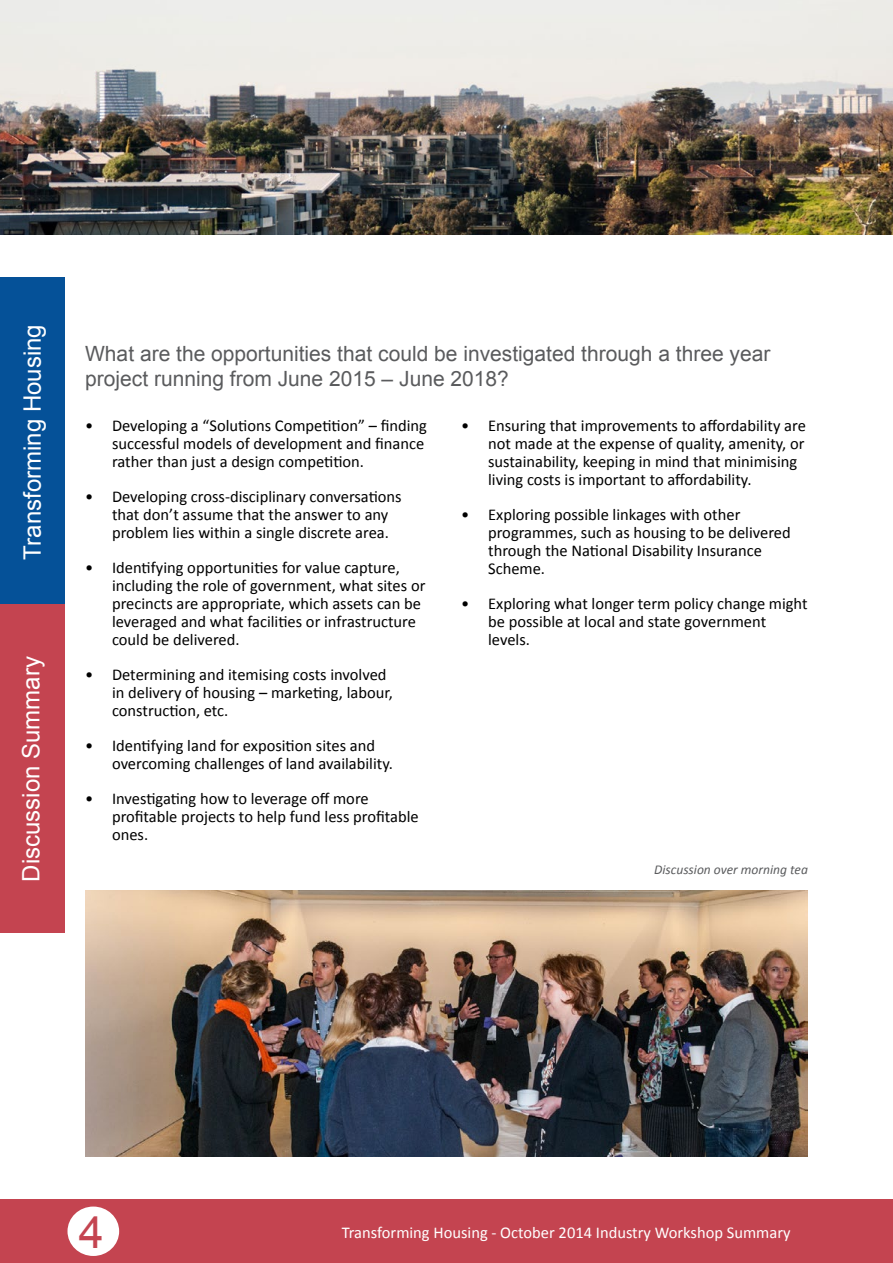
<style>
.page{position:relative;width:893px;height:1263px;background:#fff}
.page>*{position:absolute;margin:0;border:0;box-sizing:border-box;transform-origin:0 0}
.t1{font:45px "Arial";color:#c44450}
.t2{font:24px "Arial";color:#fff}
.t3{font:21px/25.2px "Arial";color:#5a5b5d}
.t4{font:16.5px/18px "Calibri";color:#000}
.t5{font:16.5px "Calibri";color:#fff}
.t6{font:italic 13.5px "Calibri";color:#5a5b5d}
</style>
<div class="page">
<div style="left:0;top:277px;width:65px;height:329px;background:#055198"></div>
<div style="left:0;top:1199px;width:893px;height:64px;background:#c44450"></div>
<div style="left:67px;top:1206px;width:52px;height:50px;background:#fff;border-radius:50%"></div>
<img style="left:0;top:0;width:893px;height:234px">
<div style="left:0;top:604px;width:65px;height:329px;background:#c44450"></div>
<img style="left:85px;top:890px;width:723px;height:267px">
<h2 class="t2" style="left:17px;top:559px;width:237px;rotate:-90deg">Transforming Housing</h2>
<h2 class="t2" style="left:15px;top:881px;width:227px;rotate:-90deg">Discussion Summary</h2>
<p class="t3" style="left:85px;top:341px;width:687px">What are the opportunities that could be investigated through a three year project running from June 2015 – June 2018?</p>
<p class="t4" style="left:112px;top:417px;width:316px;text-indent:-27px">• Developing a “Solutions Competition” – finding successful models of development and finance rather than just a design competition.</p>
<p class="t4" style="left:112px;top:488px;width:291px;text-indent:-27px">• Developing cross-disciplinary conversations that don’t assume that the answer to any problem lies within a single discrete area.</p>
<p class="t4" style="left:112px;top:559px;width:315px;text-indent:-27px">• Identifying opportunities for value capture, including the role of government, what sites or precincts are appropriate, which assets can be leveraged and what facilities or infrastructure could be delivered.</p>
<p class="t4" style="left:112px;top:666px;width:282px;text-indent:-27px">• Determining and itemising costs involved in delivery of housing – marketing, labour, construction, etc.</p>
<p class="t4" style="left:112px;top:737px;width:282px;text-indent:-27px">• Identifying land for exposition sites and overcoming challenges of land availability.</p>
<p class="t4" style="left:112px;top:790px;width:308px;text-indent:-27px">• Investigating how to leverage off more profitable projects to help fund less profitable ones.</p>
<p class="t4" style="left:488px;top:417px;width:319px;text-indent:-27px">• Ensuring that improvements to affordability are not made at the expense of quality, amenity, or sustainability, keeping in mind that minimising living costs is important to affordability.</p>
<p class="t4" style="left:488px;top:506px;width:304px;text-indent:-27px">• Exploring possible linkages with other programmes, such as housing to be delivered through the National Disability Insurance Scheme.</p>
<p class="t4" style="left:488px;top:595px;width:321px;text-indent:-27px">• Exploring what longer term policy change might be possible at local and state government levels.</p>
<p class="t6" style="left:654px;top:860px;width:155px">Discussion over morning tea</p>
<h1 class="t1" style="left:79px;top:1203px;width:27px">4</h1>
<p class="t5" style="left:342px;top:1221px;width:450px">Transforming Housing - October 2014 Industry Workshop Summary</p>
</div>
